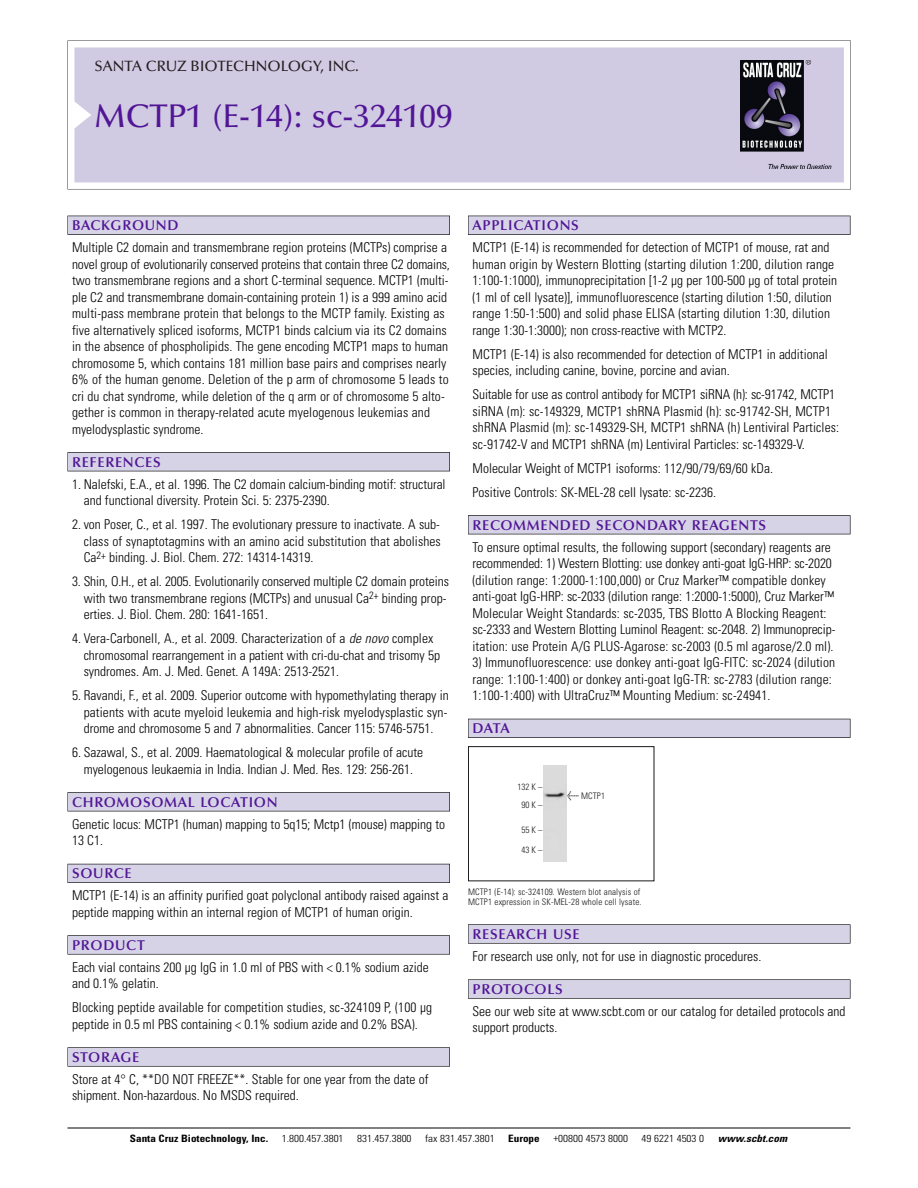
<style>
.page{position:relative;width:918px;height:1188px;background:#fff}
.page>*{position:absolute;margin:0;border:0;box-sizing:border-box;transform-origin:0 0}
.t1{font:500 33px "Optima";color:#511695}
.t2{font:500 15px "Optima";color:#231f20}
.t3{font:600 14.25px "Optima";letter-spacing:.05em;color:#511695}
.t4{font:300 condensed 13.5px/16.5px "Univers";color:#000}
.t5{font:300 condensed 10.2px "Univers";color:#000;scale:1.1 1}
.t6{font:700 condensed 10.2px "Univers";color:#000;scale:1.1 1}
.t7{font:italic 700 condensed 10.2px "Univers";letter-spacing:.005em;color:#000;scale:1.1 1}
.t8{font:9px/10.5px "Univers Condensed Light+UARCRM";letter-spacing:.015em;color:#191919}
.s1{font-style:italic}
.s2{font-family:"Meta Plus Book Roman+GZZIDQ";font-size:10.5px}
</style>
<div class="page">
<svg style="left:68px;top:40px;width:783px;height:149px"></svg>
<div style="left:74px;top:47px;width:770px;height:135px;background:#d1cae3"></div>
<img style="left:741px;top:60px;width:90px;height:108px">
<div style="left:68px;top:216px;width:382px;height:19px;background:#525155"></div>
<div style="left:68px;top:216px;width:381px;height:18px;background:#d7d3e7"></div>
<div style="left:68px;top:452px;width:382px;height:19px;background:#525155"></div>
<div style="left:68px;top:453px;width:381px;height:18px;background:#d7d3e7"></div>
<div style="left:68px;top:792px;width:382px;height:19px;background:#545357"></div>
<div style="left:68px;top:793px;width:381px;height:18px;background:#d7d3e7"></div>
<div style="left:68px;top:864px;width:382px;height:19px;background:#54535a"></div>
<div style="left:68px;top:864px;width:381px;height:18px;background:#d7d3e7"></div>
<svg style="left:68px;top:935px;width:382px;height:20px"></svg>
<div style="left:68px;top:936px;width:381px;height:18px;background:#d7d3e7"></div>
<div style="left:68px;top:1047px;width:382px;height:20px;background:#626263"></div>
<div style="left:68px;top:1048px;width:381px;height:18px;background:#d7d3e7"></div>
<div style="left:468px;top:216px;width:382px;height:19px;background:#525155"></div>
<div style="left:468px;top:216px;width:382px;height:18px;background:#d7d3e7"></div>
<div style="left:468px;top:515px;width:382px;height:19px;background:#525155"></div>
<div style="left:468px;top:516px;width:382px;height:18px;background:#d7d3e7"></div>
<div style="left:468px;top:719px;width:382px;height:19px;background:#525158"></div>
<div style="left:468px;top:719px;width:382px;height:18px;background:#d7d3e7"></div>
<div style="left:468px;top:924px;width:382px;height:20px;background:#666667"></div>
<div style="left:468px;top:925px;width:382px;height:18px;background:#d7d3e7"></div>
<div style="left:468px;top:979px;width:382px;height:20px;background:#666"></div>
<div style="left:468px;top:980px;width:382px;height:18px;background:#d7d3e7"></div>
<hr style="left:68px;top:1128px;width:782px;height:1px;background:#000">
<div style="left:468px;top:746px;width:186px;height:135px;border:1px solid #191919"></div>
<div style="left:544px;top:766px;width:22px;height:95px;background:#dbdbdb"></div>
<p class="t2" style="left:94px;top:61px;width:266px">SANTA CRUZ BIOTECHNOLOGY, INC.</p>
<h1 class="t1" style="left:94px;top:103px;width:360px">MCTP1 (E-14): sc-324109</h1>
<p class="t3" style="left:72px;top:219px;width:108px">BACKGROUND</p>
<p class="t4" style="left:72px;top:240px;width:379px">Multiple C2 domain and transmembrane region proteins (MCTPs) comprise a novel group of evolutionarily conserved proteins that contain three C2 domains, two transmembrane regions and a short C-terminal sequence. MCTP1 (multi&shy;ple C2 and transmembrane domain-containing protein 1) is a 999 amino acid multi-pass membrane protein that belongs to the MCTP family. Existing as five alternatively spliced isoforms, MCTP1 binds calcium via its C2 domains in the absence of phospholipids. The gene encoding MCTP1 maps to human chromosome 5, which contains 181 million base pairs and comprises nearly 6% of the human genome. Deletion of the p arm of chromosome 5 leads to cri du chat syndrome, while deletion of the q arm or of chromosome 5 alto&shy;gether is common in therapy-related acute myelogenous leukemias and myelodysplastic syndrome.</p>
<p class="t3" style="left:72px;top:456px;width:90px">REFERENCES</p>
<p class="t4" style="left:84px;top:477px;width:363px;text-indent:-12px">1. Nalefski, E.A., et al. 1996. The C2 domain calcium-binding motif: structural and functional diversity. Protein Sci. 5: 2375-2390.</p>
<p class="t4" style="left:84px;top:517px;width:359px;text-align:justify;text-indent:-12px">2. von Poser, C., et al. 1997. The evolutionary pressure to inactivate. A sub&shy;class of synaptotagmins with an amino acid substitution that abolishes Ca<sup>2+</sup> binding. J. Biol. Chem. 272: 14314-14319.</p>
<p class="t4" style="left:84px;top:574px;width:367px;text-indent:-12px">3. Shin, O.H., et al. 2005. Evolutionarily conserved multiple C2 domain proteins with two transmembrane regions (MCTPs) and unusual Ca<sup>2+</sup> binding prop&shy;erties. J. Biol. Chem. 280: 1641-1651.</p>
<p class="t4" style="left:84px;top:631px;width:358px;text-indent:-12px">4. Vera-Carbonell, A., et al. 2009. Characterization of a <span class="s1">de novo</span> complex chromosomal rearrangement in a patient with cri-du-chat and trisomy 5p syndromes. Am. J. Med. Genet. A 149A: 2513-2521.</p>
<p class="t4" style="left:84px;top:688px;width:367px;text-align:justify;text-indent:-12px">5. Ravandi, F., et al. 2009. Superior outcome with hypomethylating therapy in patients with acute myeloid leukemia and high-risk myelodysplastic syn&shy;drome and chromosome 5 and 7 abnormalities. Cancer 115: 5746-5751.</p>
<p class="t4" style="left:72px;top:745px;width:353px;text-align:center">6. Sazawal, S., et al. 2009. Haematological &amp; molecular profile of acute myelogenous leukaemia in India. Indian J. Med. Res. 129: 256-261.</p>
<p class="t3" style="left:72px;top:796px;width:207px">CHROMOSOMAL LOCATION</p>
<p class="t4" style="left:72px;top:817px;width:375px">Genetic locus: MCTP1 (human) mapping to 5q15; Mctp1 (mouse) mapping to<br>13 C1.</p>
<p class="t3" style="left:72px;top:868px;width:61px">SOURCE</p>
<p class="t4" style="left:72px;top:888px;width:378px">MCTP1 (E-14) is an affinity purified goat polyclonal antibody raised against a peptide mapping within an internal region of MCTP1 of human origin.</p>
<p class="t3" style="left:72px;top:939px;width:74px">PRODUCT</p>
<p class="t4" style="left:72px;top:960px;width:358px">Each vial contains 200 µg IgG in 1.0 ml of PBS with &lt; 0.1% sodium azide and 0.1% gelatin.</p>
<p class="t4" style="left:72px;top:1000px;width:362px">Blocking peptide available for competition studies, sc-324109 P, (100 µg peptide in 0.5 ml PBS containing &lt; 0.1% sodium azide and 0.2% BSA).</p>
<p class="t3" style="left:72px;top:1051px;width:69px">STORAGE</p>
<p class="t4" style="left:72px;top:1072px;width:358px">Store at 4° C, **DO NOT FREEZE**. Stable for one year from the date of shipment. Non-hazardous. No MSDS required.</p>
<p class="t3" style="left:473px;top:219px;width:108px">APPLICATIONS</p>
<p class="t4" style="left:473px;top:240px;width:366px">MCTP1 (E-14) is recommended for detection of MCTP1 of mouse, rat and human origin by Western Blotting (starting dilution 1:200, dilution range 1:100-1:1000), immunoprecipitation [1-2 µg per 100-500 µg of total protein (1 ml of cell lysate)], immunofluorescence (starting dilution 1:50, dilution range 1:50-1:500) and solid phase ELISA (starting dilution 1:30, dilution range 1:30-1:3000); non cross-reactive with MCTP2.</p>
<p class="t4" style="left:473px;top:347px;width:357px">MCTP1 (E-14) is also recommended for detection of MCTP1 in additional species, including canine, bovine, porcine and avian.</p>
<p class="t4" style="left:473px;top:387px;width:368px">Suitable for use as control antibody for MCTP1 siRNA (h): sc-91742, MCTP1 siRNA (m): sc-149329, MCTP1 shRNA Plasmid (h): sc-91742-SH, MCTP1 shRNA Plasmid (m): sc-149329-SH, MCTP1 shRNA (h) Lentiviral Particles: sc-91742-V and MCTP1 shRNA (m) Lentiviral Particles: sc-149329-V.</p>
<p class="t4" style="left:473px;top:457px;width:302px;line-height:24px">Molecular Weight of MCTP1 isoforms: 112/90/79/69/60 kDa.<br>Positive Controls: SK-MEL-28 cell lysate: sc-2236.</p>
<p class="t3" style="left:473px;top:519px;width:295px">RECOMMENDED SECONDARY REAGENTS</p>
<p class="t4" style="left:473px;top:540px;width:364px">To ensure optimal results, the following support (secondary) reagents are recommended: 1) Western Blotting: use donkey anti-goat IgG-HRP: sc-2020 (dilution range: 1:2000-1:100,000) or Cruz Marker™ compatible donkey anti-goat IgG-HRP: sc-2033 (dilution range: 1:2000-1:5000), Cruz Marker™ Molecular Weight Standards: sc-2035, TBS Blotto A Blocking Reagent: sc-2333 and Western Blotting Luminol Reagent: sc-2048. 2) Immunoprecip&shy;itation: use Protein A/G PLUS-Agarose: sc-2003 (0.5 ml agarose/2.0 ml).</p>
<p class="t4" style="left:473px;top:655px;width:364px">3) Immunofluorescence: use donkey anti-goat IgG-FITC: sc-2024 (dilution range: 1:100-1:400) or donkey anti-goat IgG-TR: sc-2783 (dilution range:<br>1:100-1:400) with UltraCruz™ Mounting Medium: sc-24941.</p>
<p class="t3" style="left:473px;top:723px;width:39px">DATA</p>
<p class="t8" style="left:518px;top:779px;width:26px;line-height:18px;text-align:center">132 K –<br>90K–</p>
<p class="t8" style="left:522px;top:825px;width:22px">55K–</p>
<p class="t8" style="left:522px;top:845px;width:22px">43K–</p>
<p class="t8" style="left:567px;top:792px;width:39px"><span class="s2">&lt;</span> MCTP1</p>
<p class="t8" style="left:468px;top:887px;width:175px">MCTP1 (E-14): sc-324109. Western blot analysis of<br>MCTP1 expression in SK-MEL-28 whole cell lysate.</p>
<p class="t3" style="left:473px;top:928px;width:109px">RESEARCH USE</p>
<p class="t4" style="left:473px;top:949px;width:290px">For research use only, not for use in diagnostic procedures.</p>
<p class="t3" style="left:473px;top:983px;width:92px">PROTOCOLS</p>
<p class="t4" style="left:473px;top:1004px;width:375px">See our web site at www.scbt.com or our catalog for detailed protocols and support products.</p>
<p class="t6" style="left:130px;top:1135px;width:127px">Santa Cruz Biotechnology, Inc.</p>
<p class="t5" style="left:282px;top:1135px;width:58px">1.800.457.3801</p>
<p class="t5" style="left:357px;top:1135px;width:51px">831.457.3800</p>
<p class="t5" style="left:425px;top:1135px;width:65px">fax 831.457.3801</p>
<p class="t6" style="left:508px;top:1135px;width:30px">Europe</p>
<p class="t5" style="left:553px;top:1135px;width:69px">+00800 4573 8000</p>
<p class="t5" style="left:642px;top:1135px;width:58px">49 6221 4503 0</p>
<p class="t7" style="left:718px;top:1135px;width:64px">www.scbt.com</p>
</div>
